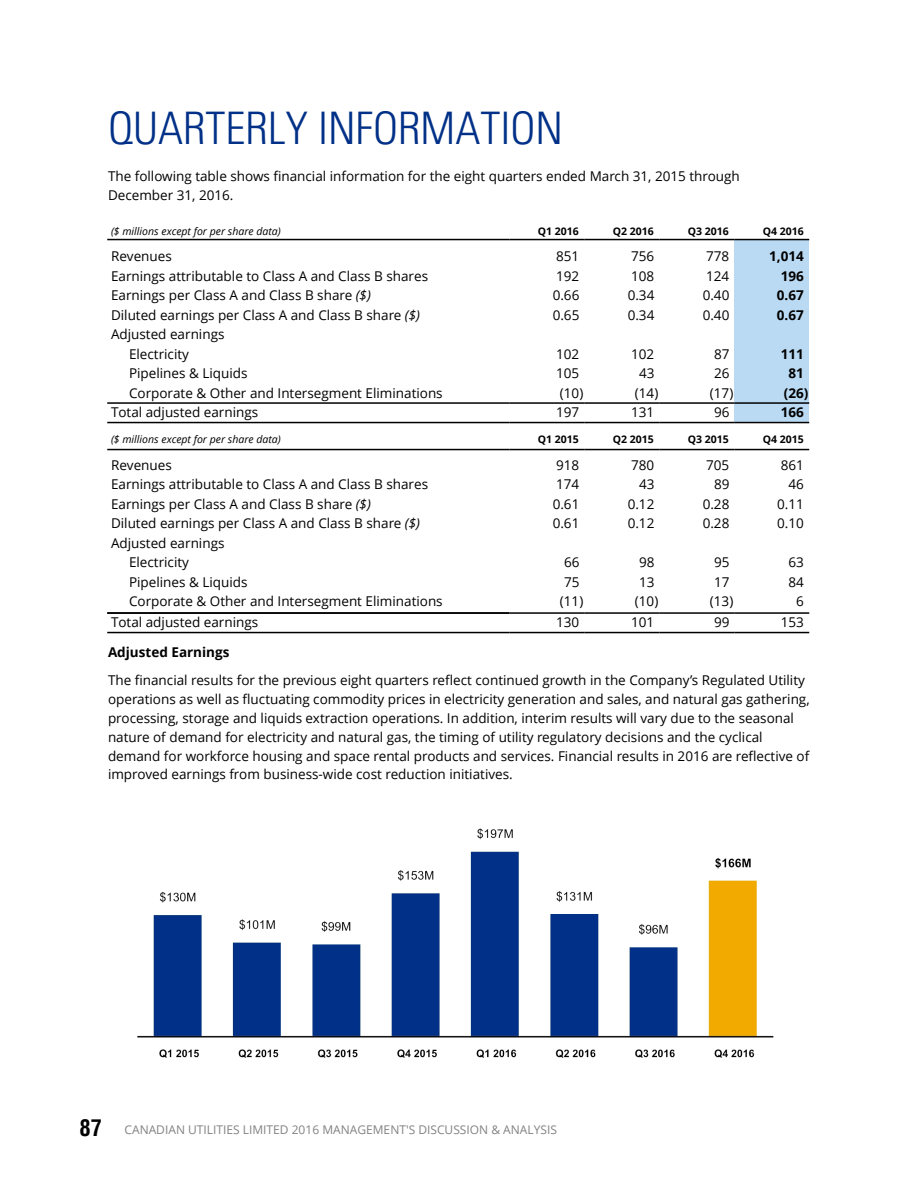
<style>
.page{position:relative;width:918px;height:1188px;background:#fff}
.page>*{position:absolute;margin:0;border:0;box-sizing:border-box;transform-origin:0 0}
.t1{font:45px "Univers LT 47 Light Cond";color:#003087}
.t2{font:13.5px/18.9px "Open Sans";color:#000}
.t3{font:700 13.5px "Open Sans";color:#000}
.t4{font:12px "Open Sans";color:#828282}
.t5{font:italic 10.5px "Open Sans";color:#000}
.t6{font:700 10.5px "Open Sans";color:#000}
.s1{font-style:italic}
.s2{font-family:"Helvetica LT Std";font-weight:700;font-stretch:condensed;font-size:22.5px;color:#000}
</style>
<div class="page">
<div style="left:734px;top:240px;width:75px;height:7px;background:#badaf3"></div>
<div style="left:734px;top:247px;width:75px;height:20px;background:#badaf3"></div>
<div style="left:734px;top:267px;width:75px;height:19px;background:#badaf3"></div>
<div style="left:734px;top:286px;width:75px;height:20px;background:#badaf3"></div>
<div style="left:734px;top:306px;width:75px;height:19px;background:#badaf3"></div>
<div style="left:734px;top:325px;width:75px;height:20px;background:#badaf3"></div>
<div style="left:734px;top:345px;width:75px;height:19px;background:#badaf3"></div>
<div style="left:734px;top:364px;width:75px;height:20px;background:#badaf3"></div>
<div style="left:734px;top:384px;width:75px;height:19px;background:#badaf3"></div>
<div style="left:734px;top:403px;width:75px;height:20px;background:#badaf3"></div>
<hr style="left:107px;top:239px;width:402px;height:1px;background:#000">
<hr style="left:509px;top:239px;width:75px;height:1px;background:#000">
<hr style="left:584px;top:239px;width:75px;height:1px;background:#000">
<hr style="left:659px;top:239px;width:75px;height:1px;background:#000">
<hr style="left:734px;top:239px;width:75px;height:1px;background:#000">
<hr style="left:509px;top:402px;width:75px;height:2px;background:#000">
<hr style="left:584px;top:402px;width:75px;height:2px;background:#000">
<hr style="left:659px;top:402px;width:75px;height:2px;background:#000">
<hr style="left:734px;top:402px;width:75px;height:2px;background:#000">
<hr style="left:107px;top:402px;width:402px;height:2px;background:#000">
<hr style="left:107px;top:422px;width:402px;height:1px;background:#000">
<hr style="left:734px;top:422px;width:75px;height:1px;background:#000">
<hr style="left:509px;top:422px;width:75px;height:1px;background:#000">
<hr style="left:584px;top:422px;width:75px;height:1px;background:#000">
<hr style="left:659px;top:422px;width:75px;height:1px;background:#000">
<hr style="left:107px;top:449px;width:402px;height:1px;background:#000">
<hr style="left:509px;top:449px;width:75px;height:1px;background:#000">
<hr style="left:584px;top:449px;width:75px;height:1px;background:#000">
<hr style="left:659px;top:449px;width:75px;height:1px;background:#000">
<hr style="left:734px;top:449px;width:75px;height:1px;background:#000">
<hr style="left:509px;top:612px;width:75px;height:2px;background:#000">
<hr style="left:584px;top:612px;width:75px;height:2px;background:#000">
<hr style="left:659px;top:612px;width:75px;height:2px;background:#000">
<hr style="left:734px;top:612px;width:75px;height:2px;background:#000">
<hr style="left:107px;top:612px;width:402px;height:2px;background:#000">
<hr style="left:107px;top:632px;width:402px;height:1px;background:#000">
<hr style="left:509px;top:632px;width:75px;height:1px;background:#000">
<hr style="left:584px;top:632px;width:75px;height:1px;background:#000">
<hr style="left:659px;top:632px;width:75px;height:1px;background:#000">
<hr style="left:734px;top:632px;width:75px;height:1px;background:#000">
<img style="left:137px;top:828px;width:637px;height:230px">
<h1 class="t1" style="left:108px;top:108px;width:457px">QUARTERLY INFORMATION</h1>
<p class="t2" style="left:108px;top:166px;width:633px">The following table shows financial information for the eight quarters ended March 31, 2015 through<br>December 31, 2016.</p>
<p class="t5" style="left:111px;top:224px;width:171px">($ millions except for per share data)</p>
<p class="t6" style="left:538px;top:224px;width:43px">Q1 2016</p>
<p class="t6" style="left:613px;top:224px;width:43px">Q2 2016</p>
<p class="t6" style="left:688px;top:224px;width:43px">Q3 2016</p>
<p class="t6" style="left:763px;top:224px;width:43px">Q4 2016</p>
<p class="t2" style="left:111px;top:246px;width:62px">Revenues</p>
<p class="t2" style="left:556px;top:246px;width:25px">851</p>
<p class="t2" style="left:631px;top:246px;width:25px">756</p>
<p class="t2" style="left:706px;top:246px;width:25px">778</p>
<p class="t3" style="left:769px;top:247px;width:36px">1,014</p>
<p class="t2" style="left:111px;top:266px;width:319px">Earnings attributable to Class A and Class B shares</p>
<p class="t2" style="left:556px;top:266px;width:25px">192</p>
<p class="t2" style="left:631px;top:266px;width:25px">108</p>
<p class="t2" style="left:706px;top:266px;width:25px">124</p>
<p class="t3" style="left:781px;top:266px;width:25px">196</p>
<p class="t2" style="left:111px;top:285px;width:261px">Earnings per Class A and Class B share <span class="s1">($)</span></p>
<p class="t2" style="left:553px;top:285px;width:28px">0.66</p>
<p class="t2" style="left:628px;top:285px;width:28px">0.34</p>
<p class="t2" style="left:703px;top:285px;width:28px">0.40</p>
<p class="t3" style="left:777px;top:286px;width:28px">0.67</p>
<p class="t2" style="left:111px;top:305px;width:311px">Diluted earnings per Class A and Class B share <span class="s1">($)</span></p>
<p class="t2" style="left:553px;top:305px;width:28px">0.65</p>
<p class="t2" style="left:628px;top:305px;width:28px">0.34</p>
<p class="t2" style="left:703px;top:305px;width:28px">0.40</p>
<p class="t3" style="left:777px;top:305px;width:28px">0.67</p>
<p class="t2" style="left:129px;top:324px;width:97px;line-height:19.5px;text-indent:-18px">Adjusted earnings<br>Electricity</p>
<p class="t2" style="left:556px;top:344px;width:25px">102</p>
<p class="t2" style="left:631px;top:344px;width:25px">102</p>
<p class="t2" style="left:714px;top:344px;width:17px">87</p>
<p class="t3" style="left:781px;top:344px;width:25px">111</p>
<p class="t2" style="left:129px;top:363px;width:120px">Pipelines &amp; Liquids</p>
<p class="t2" style="left:556px;top:363px;width:25px">105</p>
<p class="t2" style="left:639px;top:363px;width:17px">43</p>
<p class="t2" style="left:714px;top:363px;width:17px">26</p>
<p class="t3" style="left:788px;top:364px;width:17px">81</p>
<p class="t2" style="left:129px;top:383px;width:315px">Corporate &amp; Other and Intersegment Eliminations</p>
<p class="t2" style="left:560px;top:383px;width:25px">(10)</p>
<p class="t2" style="left:635px;top:383px;width:25px">(14)</p>
<p class="t2" style="left:710px;top:383px;width:25px">(17)</p>
<p class="t3" style="left:784px;top:383px;width:26px">(26)</p>
<p class="t2" style="left:111px;top:402px;width:149px">Total adjusted earnings</p>
<p class="t2" style="left:556px;top:402px;width:25px">197</p>
<p class="t2" style="left:631px;top:402px;width:25px">131</p>
<p class="t2" style="left:714px;top:402px;width:17px">96</p>
<p class="t3" style="left:781px;top:403px;width:25px">166</p>
<p class="t5" style="left:111px;top:432px;width:171px">($ millions except for per share data)</p>
<p class="t6" style="left:538px;top:432px;width:43px">Q1 2015</p>
<p class="t6" style="left:613px;top:432px;width:43px">Q2 2015</p>
<p class="t6" style="left:688px;top:432px;width:43px">Q3 2015</p>
<p class="t6" style="left:763px;top:432px;width:43px">Q4 2015</p>
<p class="t2" style="left:111px;top:455px;width:62px">Revenues</p>
<p class="t2" style="left:556px;top:455px;width:25px">918</p>
<p class="t2" style="left:631px;top:455px;width:25px">780</p>
<p class="t2" style="left:706px;top:455px;width:25px">705</p>
<p class="t2" style="left:781px;top:455px;width:25px">861</p>
<p class="t2" style="left:111px;top:474px;width:319px">Earnings attributable to Class A and Class B shares</p>
<p class="t2" style="left:556px;top:474px;width:25px">174</p>
<p class="t2" style="left:639px;top:474px;width:17px">43</p>
<p class="t2" style="left:714px;top:474px;width:17px">89</p>
<p class="t2" style="left:788px;top:474px;width:17px">46</p>
<p class="t2" style="left:111px;top:494px;width:261px">Earnings per Class A and Class B share <span class="s1">($)</span></p>
<p class="t2" style="left:553px;top:494px;width:28px">0.61</p>
<p class="t2" style="left:628px;top:494px;width:28px">0.12</p>
<p class="t2" style="left:703px;top:494px;width:28px">0.28</p>
<p class="t2" style="left:777px;top:494px;width:28px">0.11</p>
<p class="t2" style="left:111px;top:513px;width:311px">Diluted earnings per Class A and Class B share <span class="s1">($)</span></p>
<p class="t2" style="left:553px;top:513px;width:28px">0.61</p>
<p class="t2" style="left:628px;top:513px;width:28px">0.12</p>
<p class="t2" style="left:703px;top:513px;width:28px">0.28</p>
<p class="t2" style="left:777px;top:513px;width:28px">0.10</p>
<p class="t2" style="left:129px;top:533px;width:97px;line-height:19.5px;text-indent:-18px">Adjusted earnings<br>Electricity</p>
<p class="t2" style="left:564px;top:552px;width:17px">66</p>
<p class="t2" style="left:639px;top:552px;width:17px">98</p>
<p class="t2" style="left:714px;top:552px;width:17px">95</p>
<p class="t2" style="left:788px;top:552px;width:17px">63</p>
<p class="t2" style="left:129px;top:572px;width:120px">Pipelines &amp; Liquids</p>
<p class="t2" style="left:564px;top:572px;width:17px">75</p>
<p class="t2" style="left:639px;top:572px;width:17px">13</p>
<p class="t2" style="left:714px;top:572px;width:17px">17</p>
<p class="t2" style="left:788px;top:572px;width:17px">84</p>
<p class="t2" style="left:129px;top:591px;width:315px">Corporate &amp; Other and Intersegment Eliminations</p>
<p class="t2" style="left:560px;top:591px;width:25px">(11)</p>
<p class="t2" style="left:635px;top:591px;width:25px">(10)</p>
<p class="t2" style="left:710px;top:591px;width:25px">(13)</p>
<p class="t2" style="left:796px;top:591px;width:9px">6</p>
<p class="t2" style="left:111px;top:612px;width:149px">Total adjusted earnings</p>
<p class="t2" style="left:556px;top:612px;width:25px">130</p>
<p class="t2" style="left:631px;top:612px;width:25px">101</p>
<p class="t2" style="left:714px;top:612px;width:17px">99</p>
<p class="t2" style="left:781px;top:612px;width:25px">153</p>
<p class="t3" style="left:108px;top:643px;width:123px">Adjusted Earnings</p>
<p class="t2" style="left:108px;top:670px;width:703px">The financial results for the previous eight quarters reflect continued growth in the Company’s Regulated Utility operations as well as fluctuating commodity prices in electricity generation and sales, and natural gas gathering, processing, storage and liquids extraction operations. In addition, interim results will vary due to the seasonal nature of demand for electricity and natural gas, the timing of utility regulatory decisions and the cyclical demand for workforce housing and space rental products and services. Financial results in 2016 are reflective of improved earnings from business-wide cost reduction initiatives.</p>
<p class="t4" style="left:80px;top:1121px;width:479px"><span class="s2">87</span> CANADIAN UTILITIES LIMITED 2016 MANAGEMENT'S DISCUSSION &amp; ANALYSIS</p>
</div>
